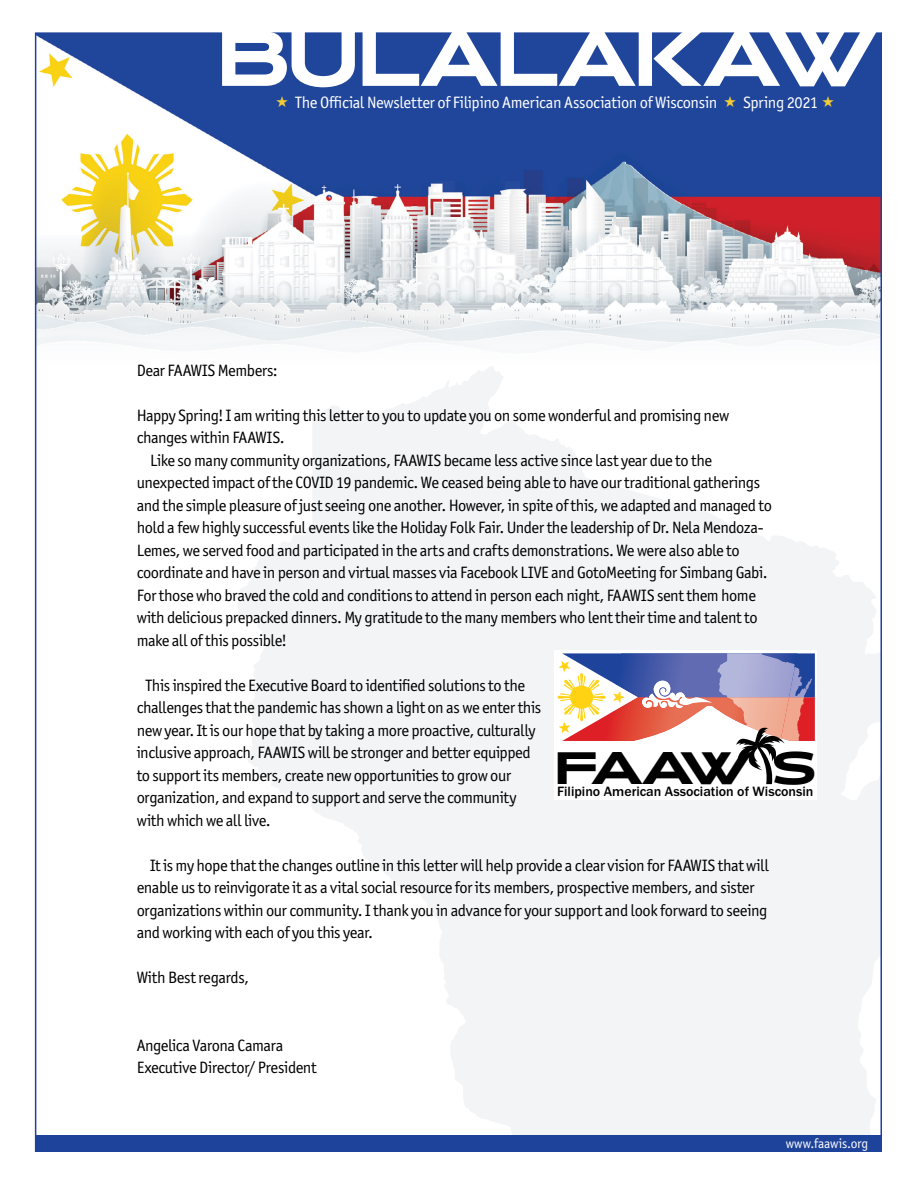
<style>
.page{position:relative;width:918px;height:1188px;background:#fff}
.page>*{position:absolute;margin:0;border:0;box-sizing:border-box;transform-origin:0 0}
.t1{font:700 80.55px "Anisette Std";letter-spacing:-.025em;color:#fff;scale:.88 1}
.t2{font:700 47.1px "Anisette Std";color:#010101}
.t3{font:16.5px/22.5px "Officina Sans ITC Pro";letter-spacing:-.03em;color:#000}
.t4{font:16.5px "Officina Sans ITC Pro";letter-spacing:-.025em;color:#fff}
.t5{font:500 13.95px "Franklin Gothic";color:#010101}
.t6{font:13.5px "Officina Sans ITC Pro";letter-spacing:-.015em;color:#fff}
</style>
<div class="page">
<svg style="left:238px;top:366px;width:641px;height:769px;fill:#f2f4f6"></svg>
<img style="left:38px;top:35px;width:841px;height:314px">
<div style="left:555px;top:651px;width:262px;height:149px;background:#fff"></div>
<svg style="left:557px;top:653px;width:258px;height:131px"></svg>
<div style="left:36px;top:1135px;width:846px;height:15px;background:#1e439b"></div>
<svg style="left:277px;top:96px;width:11px;height:11px"></svg>
<svg style="left:725px;top:96px;width:11px;height:11px"></svg>
<svg style="left:822px;top:96px;width:12px;height:11px"></svg>
<h1 class="t1" style="left:217px;top:15px;width:752px">BULALAKAW</h1>
<p class="t4" style="left:295px;top:93px;width:424px">The Official Newsletter of Filipino American Association of Wisconsin</p>
<p class="t4" style="left:743px;top:93px;width:76px">Spring 2021</p>
<p class="t3" style="left:137px;top:359px;width:143px">Dear FAAWIS Members:</p>
<p class="t3" style="left:137px;top:404px;width:594px">Happy Spring! I am writing this letter to you to update you on some wonderful and promising new changes within FAAWIS.</p>
<p class="t3" style="left:137px;top:449px;width:637px;text-indent:13px">Like so many community organizations, FAAWIS became less active since last year due to the unexpected impact of the COVID 19 pandemic. We ceased being able to have our traditional gatherings and the simple pleasure of just seeing one another. However, in spite of this, we adapted and managed to hold a few highly successful events like the Holiday Folk Fair. Under the leadership of Dr. Nela Mendoza-Lemes, we served food and participated in the arts and crafts demonstrations. We were also able to coordinate and have in person and virtual masses via Facebook LIVE and GotoMeeting for Simbang Gabi.<br>For those who braved the cold and conditions to attend in person each night, FAAWIS sent them home with delicious prepacked dinners. My gratitude to the many members who lent their time and talent to make all of this possible!</p>
<p class="t3" style="left:137px;top:674px;width:406px;text-indent:9px">This inspired the Executive Board to identified solutions to the challenges that the pandemic has shown a light on as we enter this new year. It is our hope that by taking a more proactive, culturally inclusive approach, FAAWIS will be stronger and better equipped to support its members, create new opportunities to grow our organization, and expand to support and serve the community with which we all live.</p>
<p class="t3" style="left:137px;top:854px;width:634px;text-indent:13px">It is my hope that the changes outline in this letter will help provide a clear vision for FAAWIS that will enable us to reinvigorate it as a vital social resource for its members, prospective members, and sister organizations within our community. I thank you in advance for your support and look forward to seeing and working with each of you this year.</p>
<p class="t3" style="left:137px;top:966px;width:114px">With Best regards,</p>
<h2 class="t2" style="left:555px;top:742px;width:263px">FAAW S</h2>
<p class="t5" style="left:557px;top:783px;width:258px">Filipino American Association of Wisconsin</p>
<p class="t3" style="left:137px;top:1034px;width:181px">Angelica Varona Camara<br>Executive Director/ President</p>
<p class="t6" style="left:786px;top:1135px;width:84px">www.faawis.org</p>
</div>
